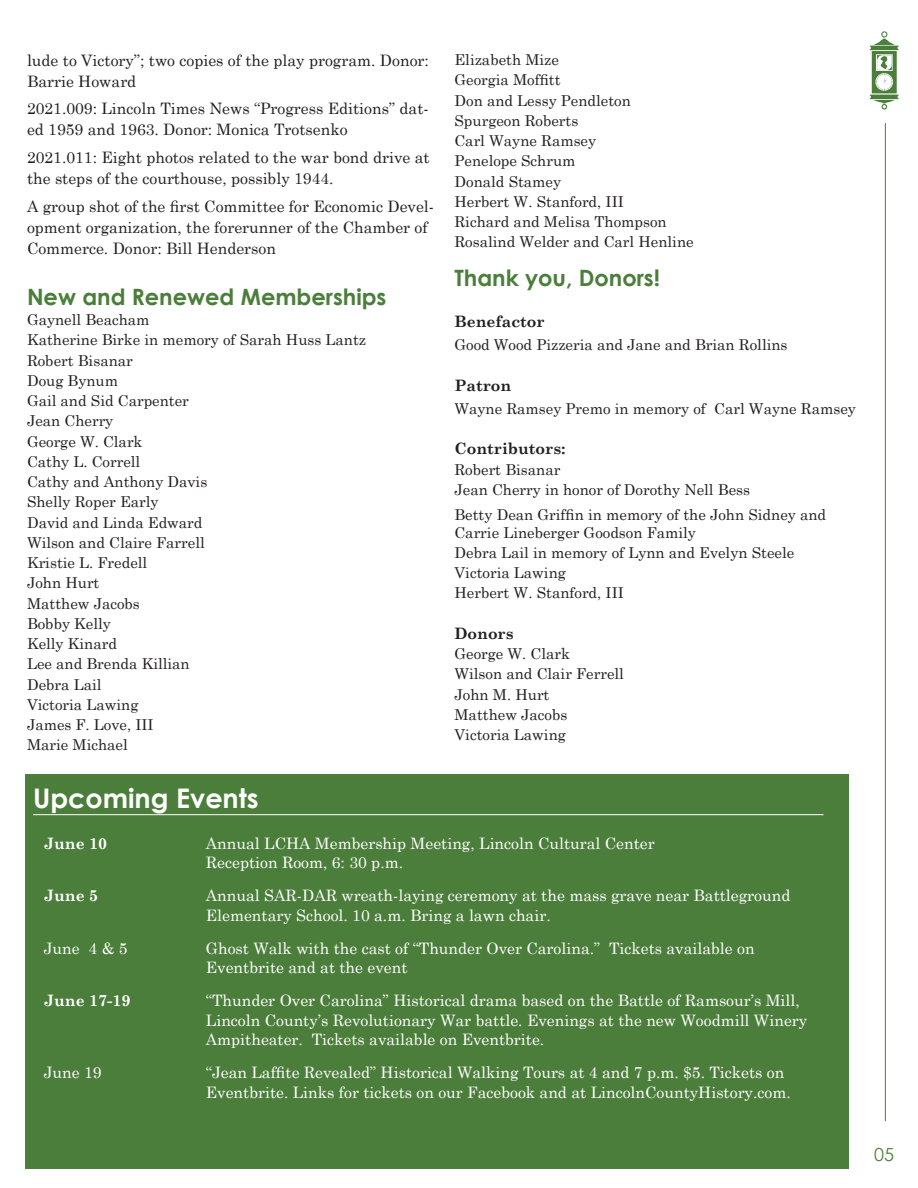
<style>
.page{position:relative;width:918px;height:1188px;background:#fff}
.page>*{position:absolute;margin:0;border:0;box-sizing:border-box;transform-origin:0 0}
.Editroial_Header{font:700 27px "Century Gothic";color:#fff}
.Editorial_Sub-Header{font:700 22.5px "Century Gothic";color:#4b7e3a}
.t1{font:18px "Century Gothic";color:#4b7e3a}
.Upcoming__Copy{font:15.75px/19.5px "Century Schoolbook";color:#fff}
.Body_Copy{font:15.75px/21px "Century Schoolbook";color:#231f20}
.Body_Copy-2{font:700 15.75px "Century Schoolbook";color:#231f20}
.Upcoming__Copy-2{font:700 15.75px "Century Schoolbook";color:#fff}
.Body_Copy-3{font:15px/18px "Century Schoolbook";color:#231f20}
</style>
<div class="page">
<svg style="left:870px;top:31px;width:29px;height:79px"></svg>
<hr style="left:885px;top:123px;width:1px;height:998px;background:#4b7e3a">
<div style="left:25px;top:774px;width:823px;height:395px;background:#4b7e3a"></div>
<hr style="left:33px;top:814px;width:791px;height:1px;background:#fff">
<p class="Body_Copy" style="left:27px;top:49px;width:403px">lude to Victory”; two copies of the play program. Donor:<br>Barrie Howard</p>
<p class="Body_Copy" style="left:27px;top:98px;width:403px">2021.009: Lincoln Times News “Progress Editions” dat&shy;ed 1959 and 1963. Donor: Monica Trotsenko</p>
<p class="Body_Copy" style="left:27px;top:147px;width:404px">2021.011: Eight photos related to the war bond drive at the steps of the courthouse, possibly 1944.</p>
<p class="Body_Copy" style="left:27px;top:195px;width:409px">A group shot of the first Committee for Economic Devel&shy;opment organization, the forerunner of the Chamber of<br>Commerce. Donor: Bill Henderson</p>
<p class="Editorial_Sub-Header" style="left:27px;top:283px;width:361px">New and Renewed Memberships</p>
<p class="Body_Copy-3" style="left:27px;top:310px;width:124px">Gaynell Beacham</p>
<p class="Body_Copy-3" style="left:27px;top:331px;width:341px">Katherine Birke in memory of Sarah Huss Lantz</p>
<p class="Body_Copy-3" style="left:27px;top:351px;width:107px">Robert Bisanar</p>
<p class="Body_Copy-3" style="left:27px;top:371px;width:93px">Doug Bynum</p>
<p class="Body_Copy-3" style="left:27px;top:391px;width:163px">Gail and Sid Carpenter</p>
<p class="Body_Copy-3" style="left:27px;top:412px;width:88px">Jean Cherry</p>
<p class="Body_Copy-3" style="left:27px;top:432px;width:117px">George W. Clark</p>
<p class="Body_Copy-3" style="left:27px;top:452px;width:115px">Cathy L. Correll</p>
<p class="Body_Copy-3" style="left:27px;top:472px;width:182px">Cathy and Anthony Davis</p>
<p class="Body_Copy-3" style="left:27px;top:493px;width:133px">Shelly Roper Early</p>
<p class="Body_Copy-3" style="left:27px;top:513px;width:177px">David and Linda Edward</p>
<p class="Body_Copy-3" style="left:27px;top:533px;width:179px">Wilson and Claire Farrell</p>
<p class="Body_Copy-3" style="left:27px;top:553px;width:122px">Kristie L. Fredell</p>
<p class="Body_Copy-3" style="left:27px;top:574px;width:74px">John Hurt</p>
<p class="Body_Copy-3" style="left:27px;top:594px;width:114px">Matthew Jacobs</p>
<p class="Body_Copy-3" style="left:27px;top:614px;width:85px">Bobby Kelly</p>
<p class="Body_Copy-3" style="left:27px;top:634px;width:92px">Kelly Kinard</p>
<p class="Body_Copy-3" style="left:27px;top:655px;width:164px">Lee and Brenda Killian</p>
<p class="Body_Copy-3" style="left:27px;top:675px;width:76px">Debra Lail</p>
<p class="Body_Copy-3" style="left:27px;top:695px;width:113px">Victoria Lawing</p>
<p class="Body_Copy-3" style="left:27px;top:715px;width:128px">James F. Love, III</p>
<p class="Body_Copy-3" style="left:27px;top:736px;width:102px">Marie Michael</p>
<p class="Editroial_Header" style="left:33px;top:781px;width:227px">Upcoming Events</p>
<p class="Body_Copy-3" style="left:454px;top:50px;width:106px">Elizabeth Mize</p>
<p class="Body_Copy-3" style="left:454px;top:71px;width:108px">Georgia Moffitt</p>
<p class="Body_Copy-3" style="left:454px;top:91px;width:178px">Don and Lessy Pendleton</p>
<p class="Body_Copy-3" style="left:454px;top:111px;width:125px">Spurgeon Roberts</p>
<p class="Body_Copy-3" style="left:454px;top:131px;width:143px">Carl Wayne Ramsey</p>
<p class="Body_Copy-3" style="left:454px;top:152px;width:123px">Penelope Schrum</p>
<p class="Body_Copy-3" style="left:454px;top:172px;width:108px">Donald Stamey</p>
<p class="Body_Copy-3" style="left:454px;top:192px;width:171px">Herbert W. Stanford, III</p>
<p class="Body_Copy-3" style="left:454px;top:212px;width:214px">Richard and Melisa Thompson</p>
<p class="Body_Copy-3" style="left:454px;top:233px;width:241px">Rosalind Welder and Carl Henline</p>
<p class="Editorial_Sub-Header" style="left:454px;top:264px;width:207px">Thank you, Donors!</p>
<p class="Body_Copy-2" style="left:454px;top:312px;width:92px">Benefactor</p>
<p class="Body_Copy-3" style="left:454px;top:335px;width:335px">Good Wood Pizzeria and Jane and Brian Rollins</p>
<p class="Body_Copy-2" style="left:454px;top:375px;width:58px">Patron</p>
<p class="Body_Copy-3" style="left:454px;top:399px;width:403px">Wayne Ramsey Premo in memory of Carl Wayne Ramsey</p>
<p class="Body_Copy-2" style="left:454px;top:439px;width:113px">Contributors:</p>
<p class="Body_Copy-3" style="left:454px;top:460px;width:107px">Robert Bisanar</p>
<p class="Body_Copy-3" style="left:454px;top:480px;width:297px">Jean Cherry in honor of Dorothy Nell Bess</p>
<p class="Body_Copy-3" style="left:454px;top:505px;width:373px">Betty Dean Griffin in memory of the John Sidney and<br>Carrie Lineberger Goodson Family</p>
<p class="Body_Copy-3" style="left:454px;top:543px;width:341px">Debra Lail in memory of Lynn and Evelyn Steele</p>
<p class="Body_Copy-3" style="left:454px;top:563px;width:113px">Victoria Lawing</p>
<p class="Body_Copy-3" style="left:454px;top:584px;width:171px">Herbert W. Stanford, III</p>
<p class="Body_Copy-2" style="left:454px;top:624px;width:61px">Donors</p>
<p class="Body_Copy-3" style="left:454px;top:644px;width:117px">George W. Clark</p>
<p class="Body_Copy-3" style="left:454px;top:665px;width:171px">Wilson and Clair Ferrell</p>
<p class="Body_Copy-3" style="left:454px;top:685px;width:96px">John M. Hurt</p>
<p class="Body_Copy-3" style="left:454px;top:705px;width:114px">Matthew Jacobs</p>
<p class="Body_Copy-3" style="left:454px;top:725px;width:113px">Victoria Lawing</p>
<p class="Upcoming__Copy-2" style="left:44px;top:833px;width:65px">June 10</p>
<p class="Upcoming__Copy" style="left:206px;top:833px;width:450px">Annual LCHA Membership Meeting, Lincoln Cultural Center<br>Reception Room, 6: 30 p.m.</p>
<p class="Upcoming__Copy-2" style="left:44px;top:886px;width:56px">June 5</p>
<p class="Upcoming__Copy" style="left:206px;top:885px;width:586px">Annual SAR-DAR wreath-laying ceremony at the mass grave near Battleground<br>Elementary School. 10 a.m. Bring a lawn chair.</p>
<p class="Upcoming__Copy" style="left:44px;top:938px;width:85px">June 4 &amp; 5</p>
<p class="Upcoming__Copy" style="left:206px;top:938px;width:550px">Ghost Walk with the cast of “Thunder Over Carolina.” Tickets available on<br>Eventbrite and at the event</p>
<p class="Upcoming__Copy-2" style="left:44px;top:991px;width:88px">June 17-19</p>
<p class="Upcoming__Copy" style="left:206px;top:990px;width:603px">“Thunder Over Carolina” Historical drama based on the Battle of Ramsour’s Mill,<br>Lincoln County’s Revolutionary War battle. Evenings at the new Woodmill Winery<br>Ampitheater. Tickets available on Eventbrite.</p>
<p class="Upcoming__Copy" style="left:44px;top:1062px;width:59px">June 19</p>
<p class="Upcoming__Copy" style="left:206px;top:1062px;width:586px">“Jean Laffite Revealed” Historical Walking Tours at 4 and 7 p.m. $5. Tickets on<br>Eventbrite. Links for tickets on our Facebook and at LincolnCountyHistory.com.</p>
<p class="t1" style="left:874px;top:1144px;width:21px">05</p>
</div>
